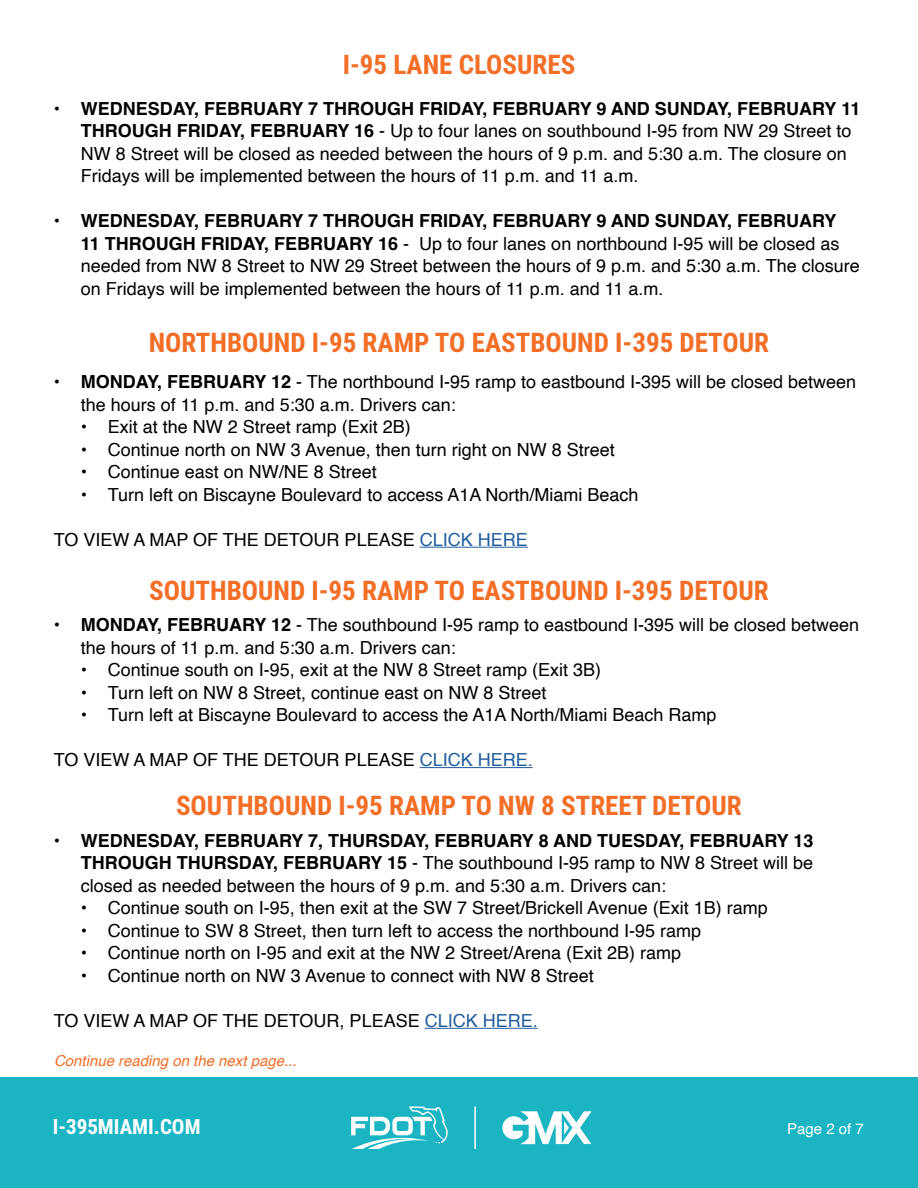
<style>
.page{position:relative;width:918px;height:1188px;background:#fff}
.page>*{position:absolute;margin:0;border:0;box-sizing:border-box;transform-origin:0 0}
.t1{font:700 27px "Roboto Condensed";color:#f36e27}
.t2{font:700 21px "Roboto Condensed";color:#fff}
.t3{font:18px/22.5px "Helvetica";color:#000}
.t4{font:italic 15px "Helvetica";color:#f36e27}
.t5{font:15px "Helvetica";color:#fff}
.s1{font-weight:700}
.s2{color:#215e9e}
</style>
<div class="page">
<div style="left:0;top:1077px;width:918px;height:111px;background:#1ab4c3"></div>
<svg style="left:502px;top:1111px;width:90px;height:33px"></svg>
<svg style="left:351px;top:1106px;width:97px;height:43px"></svg>
<hr style="left:474px;top:1106px;width:2px;height:43px;background:#fff">
<hr style="left:420px;top:547px;width:108px;height:1px;background:#215e9e">
<hr style="left:420px;top:767px;width:113px;height:1px;background:#215e9e">
<hr style="left:425px;top:1028px;width:113px;height:1px;background:#215e9e">
<h1 class="t1" style="left:343px;top:46px;width:234px">I-95 LANE CLOSURES</h1>
<p class="t3" style="left:81px;top:98px;width:781px;text-indent:-27px"><span class="s1">• WEDNESDAY, FEBRUARY 7 THROUGH FRIDAY, FEBRUARY 9 AND SUNDAY, FEBRUARY 11<br>THROUGH FRIDAY, FEBRUARY 16</span> - Up to four lanes on southbound I-95 from NW 29 Street to NW 8 Street will be closed as needed between the hours of 9 p.m. and 5:30 a.m. The closure on Fridays will be implemented between the hours of 11 p.m. and 11 a.m.</p>
<p class="t3" style="left:81px;top:210px;width:781px;text-indent:-27px"><span class="s1">• WEDNESDAY, FEBRUARY 7 THROUGH FRIDAY, FEBRUARY 9 AND SUNDAY, FEBRUARY 11 THROUGH FRIDAY, FEBRUARY 16</span> - Up to four lanes on northbound I-95 will be closed as needed from NW 8 Street to NW 29 Street between the hours of 9 p.m. and 5:30 a.m. The closure on Fridays will be implemented between the hours of 11 p.m. and 11 a.m.</p>
<h1 class="t1" style="left:149px;top:323px;width:622px">NORTHBOUND I-95 RAMP TO EASTBOUND I-395 DETOUR</h1>
<p class="t3" style="left:81px;top:371px;width:777px;text-indent:-27px"><span class="s1">• MONDAY, FEBRUARY 12</span> - The northbound I-95 ramp to eastbound I-395 will be closed between the hours of 11 p.m. and 5:30 a.m. Drivers can:</p>
<p class="t3" style="left:81px;top:416px;width:332px">• Exit at the NW 2 Street ramp (Exit 2B)</p>
<p class="t3" style="left:81px;top:439px;width:535px">• Continue north on NW 3 Avenue, then turn right on NW 8 Street</p>
<p class="t3" style="left:81px;top:461px;width:298px">• Continue east on NW/NE 8 Street</p>
<p class="t3" style="left:81px;top:484px;width:559px">• Turn left on Biscayne Boulevard to access A1A North/Miami Beach</p>
<p class="t3" style="left:54px;top:529px;width:475px">TO VIEW A MAP OF THE DETOUR PLEASE <span class="s2">CLICK HERE</span></p>
<h1 class="t1" style="left:149px;top:572px;width:621px">SOUTHBOUND I-95 RAMP TO EASTBOUND I-395 DETOUR</h1>
<p class="t3" style="left:81px;top:614px;width:780px;text-indent:-27px"><span class="s1">• MONDAY, FEBRUARY 12</span> - The southbound I-95 ramp to eastbound I-395 will be closed between the hours of 11 p.m. and 5:30 a.m. Drivers can:</p>
<p class="t3" style="left:81px;top:659px;width:522px">• Continue south on I-95, exit at the NW 8 Street ramp (Exit 3B)</p>
<p class="t3" style="left:81px;top:682px;width:467px">• Turn left on NW 8 Street, continue east on NW 8 Street</p>
<p class="t3" style="left:81px;top:704px;width:637px">• Turn left at Biscayne Boulevard to access the A1A North/Miami Beach Ramp</p>
<p class="t3" style="left:54px;top:749px;width:480px">TO VIEW A MAP OF THE DETOUR PLEASE <span class="s2">CLICK HERE.</span></p>
<h1 class="t1" style="left:176px;top:787px;width:567px">SOUTHBOUND I-95 RAMP TO NW 8 STREET DETOUR</h1>
<p class="t3" style="left:81px;top:830px;width:734px;text-align:justify;text-indent:-27px"><span class="s1">• WEDNESDAY, FEBRUARY 7, THURSDAY, FEBRUARY 8 AND TUESDAY, FEBRUARY 13<br>THROUGH THURSDAY, FEBRUARY 15</span> - The southbound I-95 ramp to NW 8 Street will be closed as needed between the hours of 9 p.m. and 5:30 a.m. Drivers can:</p>
<p class="t3" style="left:81px;top:897px;width:689px">• Continue south on I-95, then exit at the SW 7 Street/Brickell Avenue (Exit 1B) ramp</p>
<p class="t3" style="left:81px;top:920px;width:622px">• Continue to SW 8 Street, then turn left to access the northbound I-95 ramp</p>
<p class="t3" style="left:81px;top:942px;width:602px">• Continue north on I-95 and exit at the NW 2 Street/Arena (Exit 2B) ramp</p>
<p class="t3" style="left:81px;top:965px;width:514px">• Continue north on NW 3 Avenue to connect with NW 8 Street</p>
<p class="t3" style="left:54px;top:1010px;width:485px">TO VIEW A MAP OF THE DETOUR, PLEASE <span class="s2">CLICK HERE.</span></p>
<p class="t4" style="left:54px;top:1049px;width:244px">Continue reading on the next page...</p>
<p class="t2" style="left:53px;top:1112px;width:149px">I-395MIAMI.COM</p>
<p class="t5" style="left:787px;top:1117px;width:78px">Page 2 of 7</p>
</div>
